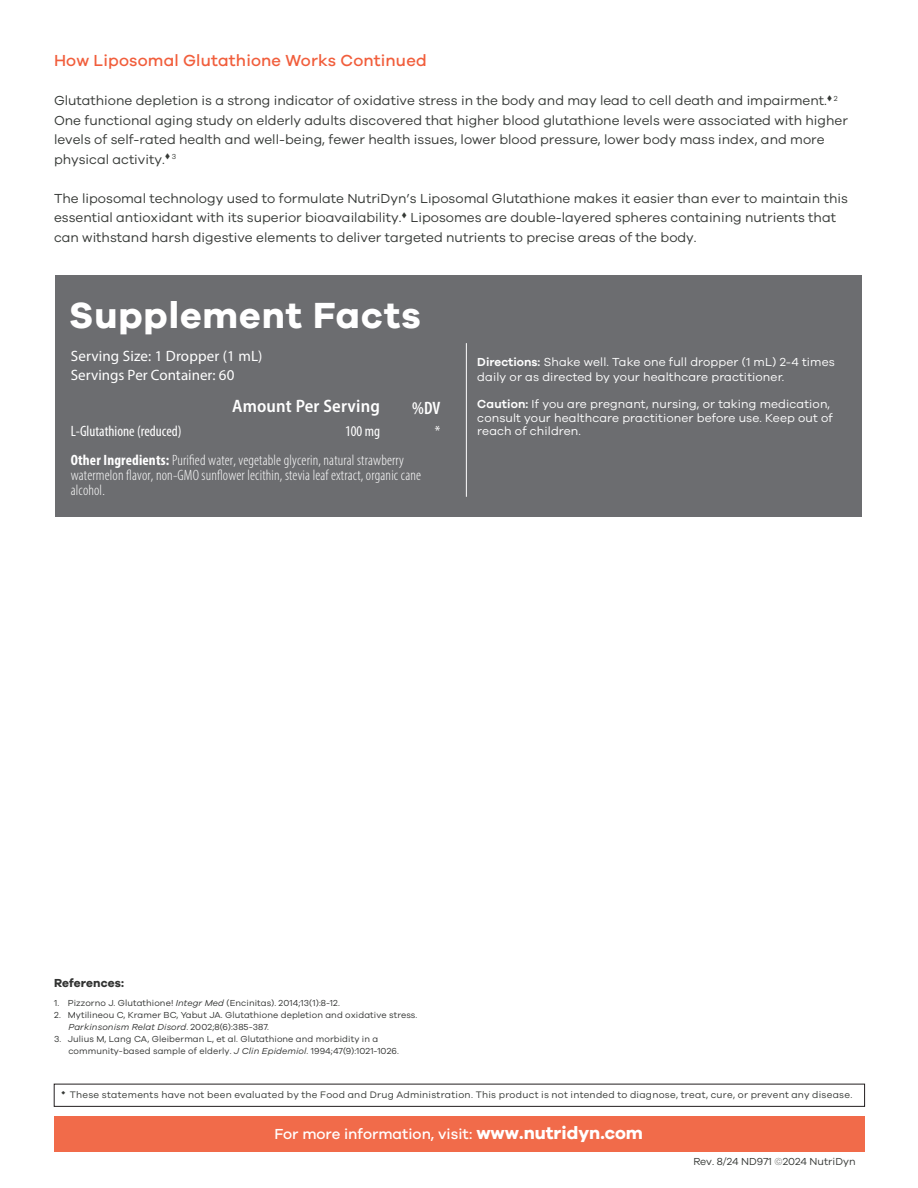
<style>
.page{position:relative;width:918px;height:1188px;background:#fff}
.page>*{position:absolute;margin:0;border:0;box-sizing:border-box;transform-origin:0 0}
.t1{font:700 37.5px "Galano Grotesque";letter-spacing:.025em;color:#fff}
.t2{font:600 semi-condensed 18px "Myriad Pro";letter-spacing:.01em;color:#fff}
.t3{font:600 condensed 18px "Myriad Pro";color:#fff}
.t4{font:500 16.5px "Galano Grotesque";letter-spacing:.01em;color:#f15e3c}
.t5{font:300 condensed 15px/15px "Myriad Pro";letter-spacing:.01em;color:#fff}
.t6{font:15px "Myriad Pro";letter-spacing:.005em;color:#fff}
.t7{font:500 15px "Galano Grotesque";color:#fff}
.t8{font:condensed 15px "Myriad Pro";color:#fff}
.t9{font:13.5px/19.5px "Galano Grotesque";color:#363936}
.t10{font:12px/13.5px "Galano Grotesque";letter-spacing:.01em;color:#fff}
.t11{font:700 12px "Galano Grotesque";letter-spacing:.01em;color:#323332}
.t12{font:10.5px "Galano Grotesque";color:#363936}
.t13{font:9.75px "Galano Grotesque";letter-spacing:.025em;color:#363936}
.t14{font:9px/12px "Galano Grotesque";letter-spacing:.01em;color:#323332}
.t15{font:7.5px "Galano Grotesque";color:#363a36}
.s1{font-weight:700}
.s2{font-weight:600}
.s3{font-style:italic}
.s4{font-weight:700;font-size:18px}
.s5{color:#818280}
</style>
<div class="page">
<div style="left:54px;top:1116px;width:811px;height:35px;background:#f16b4a"></div>
<div style="left:56px;top:275px;width:806px;height:241px;background:#6c6d70"></div>
<div style="left:54px;top:1084px;width:811px;height:23px;border:1px solid #231f20"></div>
<hr style="left:466px;top:343px;width:1px;height:154px;background:#fff">
<p class="t4" style="left:54px;top:51px;width:374px">How Liposomal Glutathione Works Continued</p>
<p class="t9" style="left:54px;top:90px;width:780px">Glutathione depletion is a strong indicator of oxidative stress in the body and may lead to cell death and impairment.<sup>▼</sup></p>
<p class="t15" style="left:834px;top:94px;width:5px">2</p>
<p class="t9" style="left:54px;top:110px;width:796px">One functional aging study on elderly adults discovered that higher blood glutathione levels were associated with higher levels of self-rated health and well-being, fewer health issues, lower blood pressure, lower body mass index, and more physical activity.<sup>▼</sup></p>
<p class="t15" style="left:172px;top:152px;width:6px">3</p>
<p class="t9" style="left:54px;top:188px;width:795px">The liposomal technology used to formulate NutriDyn’s Liposomal Glutathione makes it easier than ever to maintain this essential antioxidant with its superior bioavailability.<sup>▼</sup> Liposomes are double-layered spheres containing nutrients that can withstand harsh digestive elements to deliver targeted nutrients to precise areas of the body.</p>
<p class="t1" style="left:69px;top:292px;width:353px">Supplement Facts</p>
<p class="t6" style="left:71px;top:346px;width:193px">Serving Size: 1 Dropper (1 mL)</p>
<p class="t6" style="left:71px;top:366px;width:165px">Servings Per Container: 60</p>
<p class="t2" style="left:232px;top:395px;width:149px">Amount Per Serving</p>
<p class="t3" style="left:412px;top:396px;width:30px">%DV</p>
<p class="t8" style="left:71px;top:422px;width:112px">L-Glutathione (reduced)</p>
<p class="t8" style="left:345px;top:422px;width:36px">100 mg</p>
<p class="t8" style="left:435px;top:422px;width:7px">*</p>
<p class="t5" style="left:71px;top:452px;width:352px"><span class="s1">Other Ingredients:</span> Purified water, vegetable glycerin, natural strawberry watermelon flavor, non-GMO sunflower lecithin, stevia leaf extract, organic cane alcohol.</p>
<p class="t10" style="left:477px;top:354px;width:359px;line-height:15px"><span class="s2">Directions:</span> Shake well. Take one full dropper (1 mL) 2-4 times daily or as directed by your healthcare practitioner.</p>
<p class="t10" style="left:477px;top:397px;width:357px"><span class="s2">Caution:</span> If you are pregnant, nursing, or taking medication, consult your healthcare practitioner before use. Keep out of reach of children.</p>
<p class="t11" style="left:54px;top:976px;width:71px">References:</p>
<p class="t14" style="left:54px;top:997px;width:287px">1. Pizzorno J. Glutathione! <span class="s3">Integr Med</span> (Encinitas). 2014;13(1):8-12.</p>
<p class="t14" style="left:68px;top:1009px;width:351px;text-indent:-14px">2. Mytilineou C, Kramer BC, Yabut JA. Glutathione depletion and oxidative stress.<br><span class="s3">Parkinsonism Relat Disord</span>. 2002;8(6):385-387.</p>
<p class="t14" style="left:68px;top:1033px;width:332px;text-indent:-14px">3. Julius M, Lang CA, Gleiberman L, et al. Glutathione and morbidity in a community-based sample of elderly. <span class="s3">J Clin Epidemiol</span>. 1994;47(9):1021-1026.</p>
<p class="t13" style="left:70px;top:1088px;width:784px">These statements have not been evaluated by the Food and Drug Administration. This product is not intended to diagnose, treat, cure, or prevent any disease.</p>
<p class="t7" style="left:275px;top:1125px;width:370px">For more information, visit: <span class="s4">www.nutridyn.com</span></p>
<p class="t12" style="left:693px;top:1155px;width:164px">Rev. 8/24 ND971 <span class="s5">©</span>2024 NutriDyn</p>
</div>
